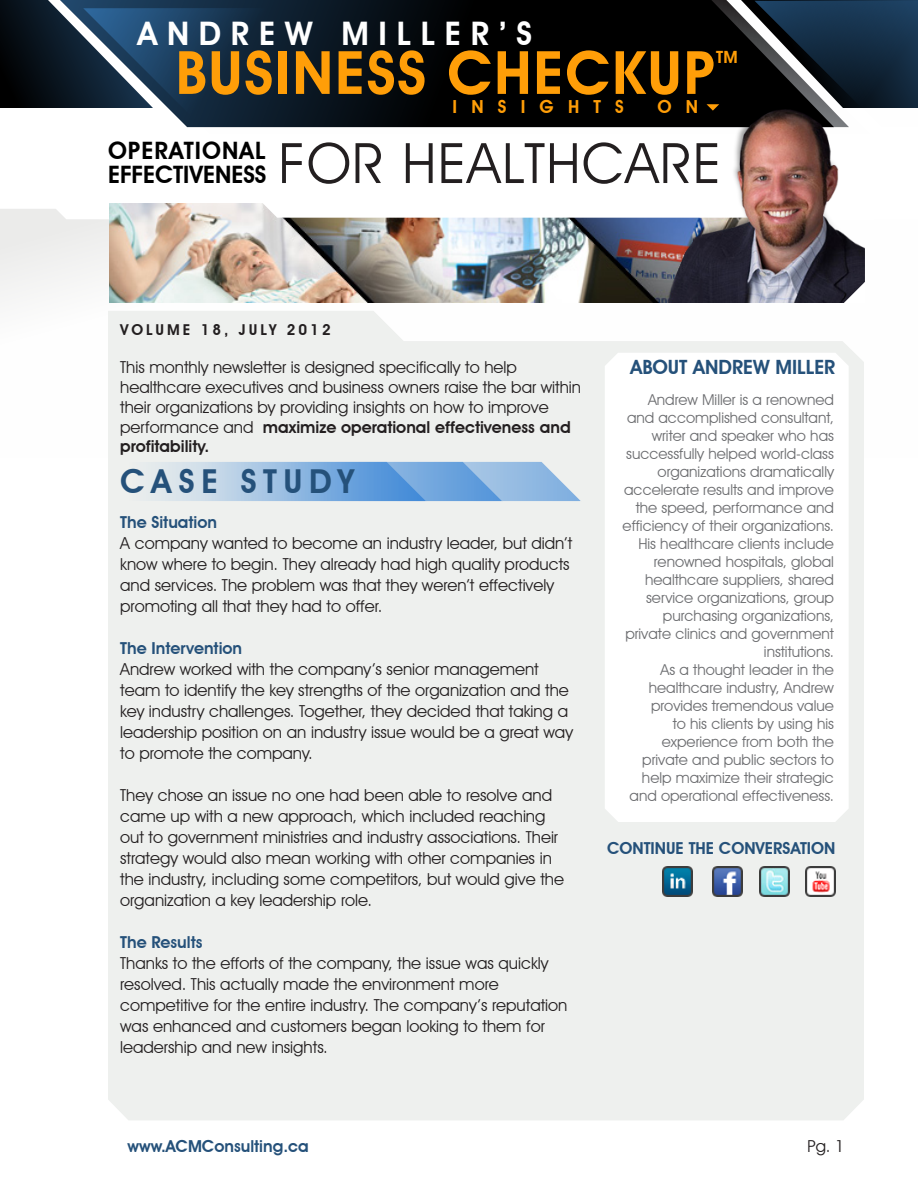
<style>
.page{position:relative;width:918px;height:1188px;background:#fff}
.page>*{position:absolute;margin:0;border:0;box-sizing:border-box;transform-origin:0 0}
.t1{font:600 60px "Avant Garde IT Cby BT";letter-spacing:.03em;color:#ff9e08}
.t2{font:55.95px "Avant Garde IT Cby BT";letter-spacing:.025em;color:#231f20}
.t3{font:600 33px "Avant Garde IT Cby BT";letter-spacing:.2em;color:#25517a}
.t4{font:600 32.4px "Avant Garde IT Cby BT";letter-spacing:.3em;color:#fff}
.t5{font:600 24px "Avant Garde IT Cby BT";color:#000}
.t6{font:600 24px "Avant Garde IT Cby BT";letter-spacing:.045em;color:#000}
.t7{font:600 19.65px "Avant Garde IT Cby BT";color:#25517a}
.t8{font:600 18px "Avant Garde IT Cby BT";letter-spacing:.79em;color:#ff9e08}
.t9{font:600 16.8px "Avant Garde IT Cby BT";color:#ff9e08}
.t10{font:16.5px/21px "Avant Garde IT Cby BT";color:#231f20}
.t11{font:600 16.5px "Avant Garde IT Cby BT";color:#25517a}
.t12{font:15px/18px "Avant Garde IT Cby BT";color:#6c6d70;text-align:right}
.t13{font:600 15px "Avant Garde IT Cby BT";letter-spacing:.2em;color:#231f20}
.s1{font-weight:600}
</style>
<div class="page">
<svg style="left:0;top:0;width:60px;height:108px;background:#091118"></svg>
<svg style="left:60px;top:0;width:674px;height:108px;background:#16222e"></svg>
<svg style="left:83px;top:8px;width:658px;height:120px;background:#131c25"></svg>
<svg style="left:741px;top:0;width:177px;height:108px;background:#243544"></svg>
<svg style="left:0;top:209px;width:109px;height:91px"></svg>
<img style="left:109px;top:203px;width:558px;height:100px">
<img style="left:255px;top:203px;width:412px;height:43px">
<img style="left:672px;top:104px;width:198px;height:177px">
<img style="left:667px;top:109px;width:197px;height:194px">
<svg style="left:843px;top:281px;width:22px;height:22px"></svg>
<div style="left:108px;top:311px;width:756px;height:809px;background:#eef0ee"></div>
<svg style="left:605px;top:353px;width:244px;height:469px"></svg>
<svg style="left:108px;top:462px;width:474px;height:40px;background:#9fc1e3"></svg>
<img style="left:712px;top:866px;width:30px;height:31px">
<img style="left:662px;top:866px;width:31px;height:31px">
<img style="left:760px;top:866px;width:30px;height:31px">
<img style="left:805px;top:866px;width:30px;height:31px">
<p class="t4" style="left:138px;top:14px;width:396px">ANDREW MILLER’S</p>
<p class="t1" style="left:176px;top:37px;width:540px">BUSINESS CHECKUP</p>
<p class="t9" style="left:716px;top:47px;width:23px">TM</p>
<p class="t8" style="left:453px;top:95px;width:173px">INSIGHTS</p>
<p class="t8" style="left:658px;top:95px;width:42px">O N</p>
<p class="t6" style="left:108px;top:136px;width:159px">OPERATIONAL</p>
<p class="t5" style="left:108px;top:160px;width:160px">EFFECTIVENESS</p>
<p class="t2" style="left:278px;top:129px;width:444px">FOR HEALTHCARE</p>
<p class="t13" style="left:120px;top:320px;width:212px">VOLUME 18, JULY 2012</p>
<p class="t10" style="left:120px;top:357px;width:462px;line-height:19.8px">This monthly newsletter is designed specifically to help healthcare executives and business owners raise the bar within their organizations by providing insights on how to improve performance and <span class="s1">maximize operational effectiveness and profitability.</span></p>
<p class="t3" style="left:120px;top:461px;width:235px">CASE STUDY</p>
<p class="t11" style="left:120px;top:512px;width:98px">The Situation</p>
<p class="t10" style="left:120px;top:532px;width:454px">A company wanted to become an industry leader, but didn’t know where to begin. They already had high quality products and services. The problem was that they weren’t effectively promoting all that they had to offer.</p>
<p class="t11" style="left:120px;top:638px;width:124px">The Intervention</p>
<p class="t10" style="left:120px;top:658px;width:454px">Andrew worked with the company’s senior management team to identify the key strengths of the organization and the key industry challenges. Together, they decided that taking a leadership position on an industry issue would be a great way to promote the company.</p>
<p class="t10" style="left:120px;top:784px;width:445px">They chose an issue no one had been able to resolve and came up with a new approach, which included reaching out to government ministries and industry associations. Their strategy would also mean working with other companies in the industry, including some competitors, but would give the organization a key leadership role.</p>
<p class="t11" style="left:120px;top:932px;width:84px">The Results</p>
<p class="t10" style="left:120px;top:952px;width:449px">Thanks to the efforts of the company, the issue was quickly resolved. This actually made the environment more competitive for the entire industry. The company’s reputation was enhanced and customers began looking to them for leadership and new insights.</p>
<p class="t7" style="left:631px;top:356px;width:206px">ABOUT ANDREW MILLER</p>
<p class="t12" style="left:623px;top:391px;width:213px">Andrew Miller is a renowned and accomplished consultant, writer and speaker who has successfully helped world-class organizations dramatically accelerate results and improve the speed, performance and efficiency of their organizations.<br>His healthcare clients include renowned hospitals, global healthcare suppliers, shared service organizations, group purchasing organizations, private clinics and government institutions.</p>
<p class="t12" style="left:630px;top:661px;width:206px">As a thought leader in the healthcare industry, Andrew provides tremendous value<br>to his clients by using his experience from both the private and public sectors to help maximize their strategic and operational effectiveness.</p>
<p class="t11" style="left:607px;top:838px;width:230px">CONTINUE THE CONVERSATION</p>
<p class="t11" style="left:128px;top:1136px;width:183px">www.ACMConsulting.ca</p>
<p class="t10" style="left:807px;top:1136px;width:38px">Pg. 1</p>
</div>
